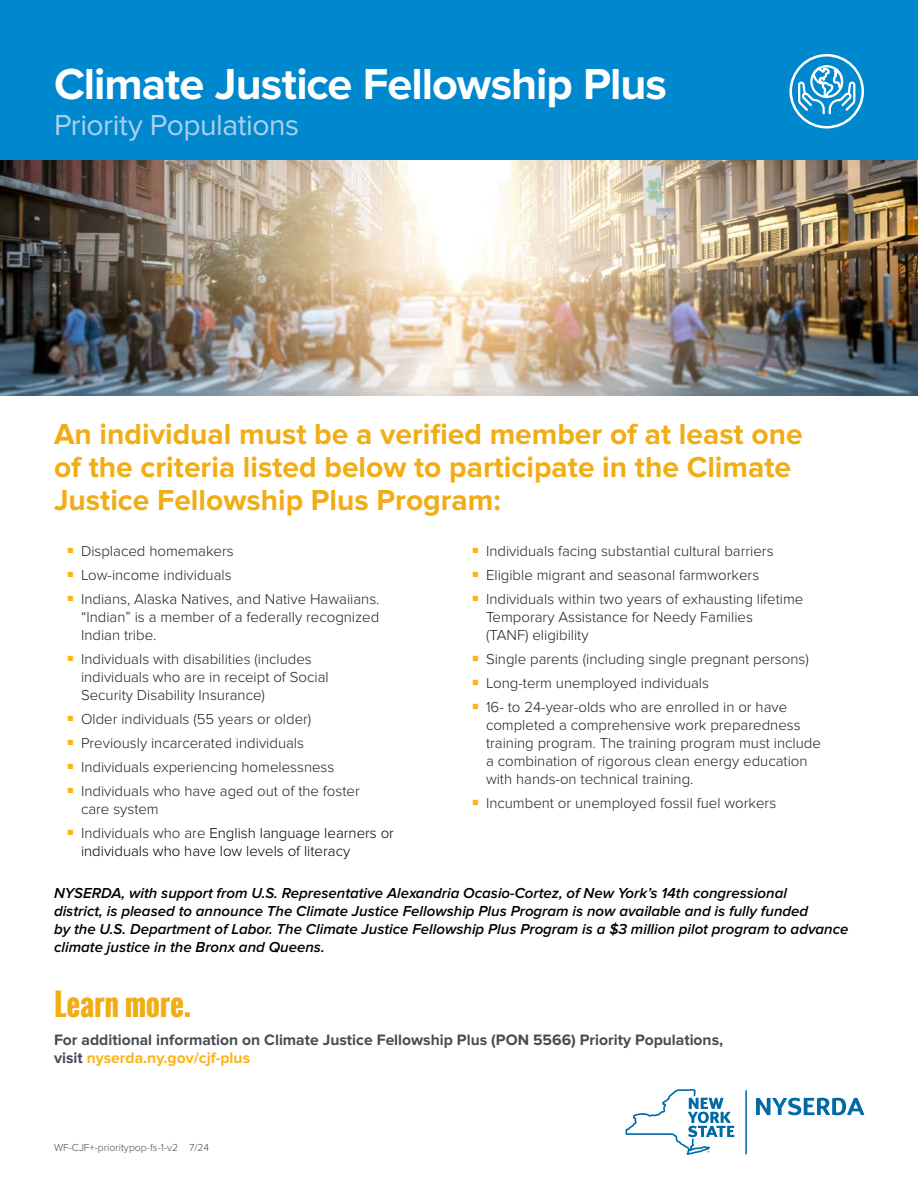
<style>
.page{position:relative;width:918px;height:1188px;background:#fff}
.page>*{position:absolute;margin:0;border:0;box-sizing:border-box;transform-origin:0 0}
.t1{font:700 45px "Proxima Nova";letter-spacing:-.02em;color:#fff}
.Headline{font:700 30px/33px "Proxima Nova";color:#f1ad14}
.t2{font:30px "Proxima Nova";letter-spacing:-.015em;color:#adcfed}
.Ready_to_get_started{font:700 30px "Oswald";letter-spacing:-.005em;color:#f1ad14}
.CTA{font:700 15.6px/18px "Proxima Nova";color:#474c55}
.t3{font:300 15px/18px "Proxima Nova";color:#222121}
.Body{font:italic 600 15px/18px "Proxima Nova";color:#000}
.t4{font:300 15px/18px "Proxima Nova";color:#000}
.t5{font:300 10.5px "Proxima Nova";color:#474c55}
.s1{color:#222121}
.s2{color:#fcb515}
</style>
<div class="page">
<img style="left:0;top:160px;width:918px;height:236px">
<div style="left:0;top:0;width:918px;height:160px;background:#0088ce"></div>
<svg style="left:789px;top:54px;width:75px;height:75px"></svg>
<svg style="left:626px;top:1089px;width:109px;height:66px"></svg>
<svg style="left:756px;top:1098px;width:108px;height:17px"></svg>
<hr style="left:745px;top:1090px;width:2px;height:64px;background:#0069a7">
<h1 class="t1" style="left:54px;top:58px;width:615px">Climate Justice Fellowship Plus</h1>
<h1 class="t2" style="left:54px;top:108px;width:247px">Priority Populations</h1>
<h2 class="Headline" style="left:54px;top:418px;width:750px">An individual must be a verified member of at least one of the criteria listed below to participate in the Climate<br>Justice Fellowship Plus Program:</h2>
<p class="t3" style="left:68px;top:543px;width:168px"><sup>■</sup> Displaced homemakers</p>
<p class="t3" style="left:68px;top:567px;width:166px"><sup>■</sup> Low-income individuals</p>
<p class="t3" style="left:81px;top:591px;width:300px;text-align:justify;text-indent:-14px"><sup>■</sup> Indians, Alaska Natives, and Native Hawaiians. “Indian” is a member of a federally recognized Indian tribe.</p>
<p class="t3" style="left:81px;top:651px;width:249px;text-indent:-14px"><sup>■</sup> Individuals with disabilities (includes individuals who are in receipt of Social<br>Security Disability Insurance)</p>
<p class="t3" style="left:68px;top:711px;width:245px"><sup>■</sup> Older individuals (55 years or older)</p>
<p class="t3" style="left:68px;top:735px;width:238px"><sup>■</sup> Previously incarcerated individuals</p>
<p class="t3" style="left:68px;top:759px;width:268px"><sup>■</sup> Individuals experiencing homelessness</p>
<p class="t3" style="left:81px;top:783px;width:280px;text-indent:-14px"><sup>■</sup> Individuals who have aged out of the foster care system</p>
<p class="t4" style="left:81px;top:825px;width:315px;text-indent:-14px"><sup>■</sup> <span class="s1">Individuals who are</span> English language learners or individuals who have low levels of literacy</p>
<p class="t3" style="left:472px;top:543px;width:303px"><sup>■</sup> Individuals facing substantial cultural barriers</p>
<p class="t3" style="left:472px;top:567px;width:288px"><sup>■</sup> Eligible migrant and seasonal farmworkers</p>
<p class="t3" style="left:486px;top:591px;width:319px;text-indent:-14px"><sup>■</sup> Individuals within two years of exhausting lifetime<br>Temporary Assistance for Needy Families<br>(TANF) eligibility</p>
<p class="t3" style="left:472px;top:651px;width:338px"><sup>■</sup> Single parents (including single pregnant persons)</p>
<p class="t3" style="left:472px;top:675px;width:238px"><sup>■</sup> Long-term unemployed individuals</p>
<p class="t3" style="left:486px;top:699px;width:336px;text-indent:-14px"><sup>■</sup> 16- to 24-year-olds who are enrolled in or have completed a comprehensive work preparedness training program. The training program must include a combination of rigorous clean energy education with hands-on technical training.</p>
<p class="t3" style="left:472px;top:795px;width:305px"><sup>■</sup> Incumbent or unemployed fossil fuel workers</p>
<p class="Body" style="left:54px;top:885px;width:796px">NYSERDA, with support from U.S. Representative Alexandria Ocasio-Cortez, of New York’s 14th congressional<br>district, is pleased to announce The Climate Justice Fellowship Plus Program is now available and is fully funded<br>by the U.S. Department of Labor. The Climate Justice Fellowship Plus Program is a $3 million pilot program to advance climate justice in the Bronx and Queens.</p>
<p class="Ready_to_get_started" style="left:54px;top:981px;width:139px">Learn more.</p>
<p class="CTA" style="left:54px;top:1031px;width:671px">For additional information on Climate Justice Fellowship Plus (PON 5566) Priority Populations, visit <span class="s2">nyserda.ny.gov/cjf-plus</span></p>
<p class="t5" style="left:54px;top:1142px;width:157px">WF-CJF+-prioritypop-fs-1-v2 7/24</p>
</div>
